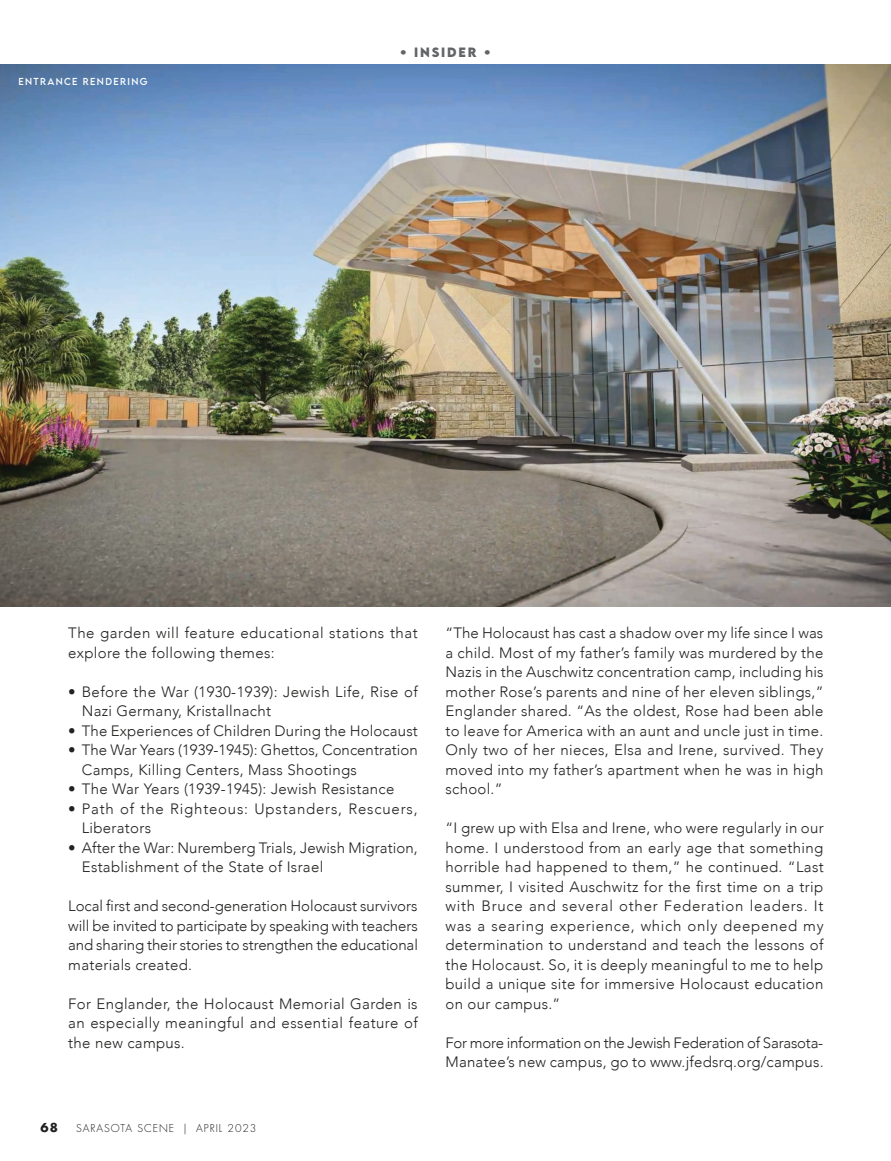
<style>
.page{position:relative;width:891px;height:1161px;background:#fff}
.page>*{position:absolute;margin:0;border:0;box-sizing:border-box;transform-origin:0 0}
.t1{font:300 15px/19.5px "Avenir";letter-spacing:.02em;color:#222221}
.t2{font:300 15px/19.5px "Avenir";letter-spacing:-.015em;color:#222221}
.t3{font:300 15px/19.5px "Avenir";letter-spacing:.055em;color:#222221}
.t4{font:700 12px "LEMONMILK";letter-spacing:.15em;color:#636466}
.t5{font:700 12px "Futura";color:#231f20}
.t6{font:300 10.5px "Futura Std";letter-spacing:.09em;color:#231f20}
.t7{font:9px "LEMONMILK";letter-spacing:.15em;color:#fff}
</style>
<div class="page">
<img style="left:0;top:64px;width:891px;height:543px">
<p class="t7" style="left:18px;top:75px;width:9px">ENTRAN</p>
<p class="t7" style="left:64px;top:75px;width:85px">CE RENDERING</p>
<p class="t4" style="left:400px;top:44px;width:93px">• INSIDER •</p>
<p class="t1" style="left:68px;top:623px;width:351px">The garden will feature educational stations that explore the following themes:</p>
<p class="t1" style="left:82px;top:682px;width:337px;text-indent:-14px">• Before the War (1930-1939): Jewish Life, Rise of<br>Nazi Germany, Kristallnacht</p>
<p class="t1" style="left:68px;top:721px;width:351px">• The Experiences of Children During the Holocaust</p>
<p class="t1" style="left:82px;top:740px;width:338px;text-indent:-14px">• The War Years (1939-1945): Ghettos, Concentration<br>Camps, Killing Centers, Mass Shootings</p>
<p class="t1" style="left:68px;top:779px;width:328px">• The War Years (1939-1945): Jewish Resistance</p>
<p class="t3" style="left:82px;top:799px;width:337px;text-indent:-14px">• Path of the Righteous: Upstanders, Rescuers,<br>Liberators</p>
<p class="t1" style="left:82px;top:838px;width:337px;text-indent:-14px">• After the War: Nuremberg Trials, Jewish Migration,<br>Establishment of the State of Israel</p>
<p class="t1" style="left:68px;top:896px;width:351px;text-align:justify">Local first and second-generation Holocaust survivors will be invited to participate by speaking with teachers and sharing their stories to strengthen the educational materials created.</p>
<p class="t1" style="left:68px;top:994px;width:351px;text-align:justify">For Englander, the Holocaust Memorial Garden is an especially meaningful and essential feature of the new campus.</p>
<p class="t5" style="left:40px;top:1119px;width:19px">68</p>
<p class="t6" style="left:76px;top:1122px;width:182px">SARASOTA SCENE | APRIL 2023</p>
<p class="t1" style="left:446px;top:623px;width:380px;text-align:justify">“The Holocaust has cast a shadow over my life since I was a child. Most of my father’s family was murdered by the Nazis in the Auschwitz concentration camp, including his mother Rose’s parents and nine of her eleven siblings,” Englander shared. “As the oldest, Rose had been able to leave for America with an aunt and uncle just in time.<br>Only two of her nieces, Elsa and Irene, survived. They moved into my father’s apartment when he was in high school.”</p>
<p class="t1" style="left:446px;top:818px;width:380px;text-align:justify">“I grew up with Elsa and Irene, who were regularly in our home. I understood from an early age that something horrible had happened to them,” he continued. “Last summer, I visited Auschwitz for the first time on a trip with Bruce and several other Federation leaders. It was a searing experience, which only deepened my determination to understand and teach the lessons of the Holocaust. So, it is deeply meaningful to me to help build a unique site for immersive Holocaust education on our campus.”</p>
<p class="t2" style="left:446px;top:1033px;width:380px">For more information on the Jewish Federation of Sarasota-<br>Manatee’s new campus, go to www.jfedsrq.org/campus.</p>
</div>
